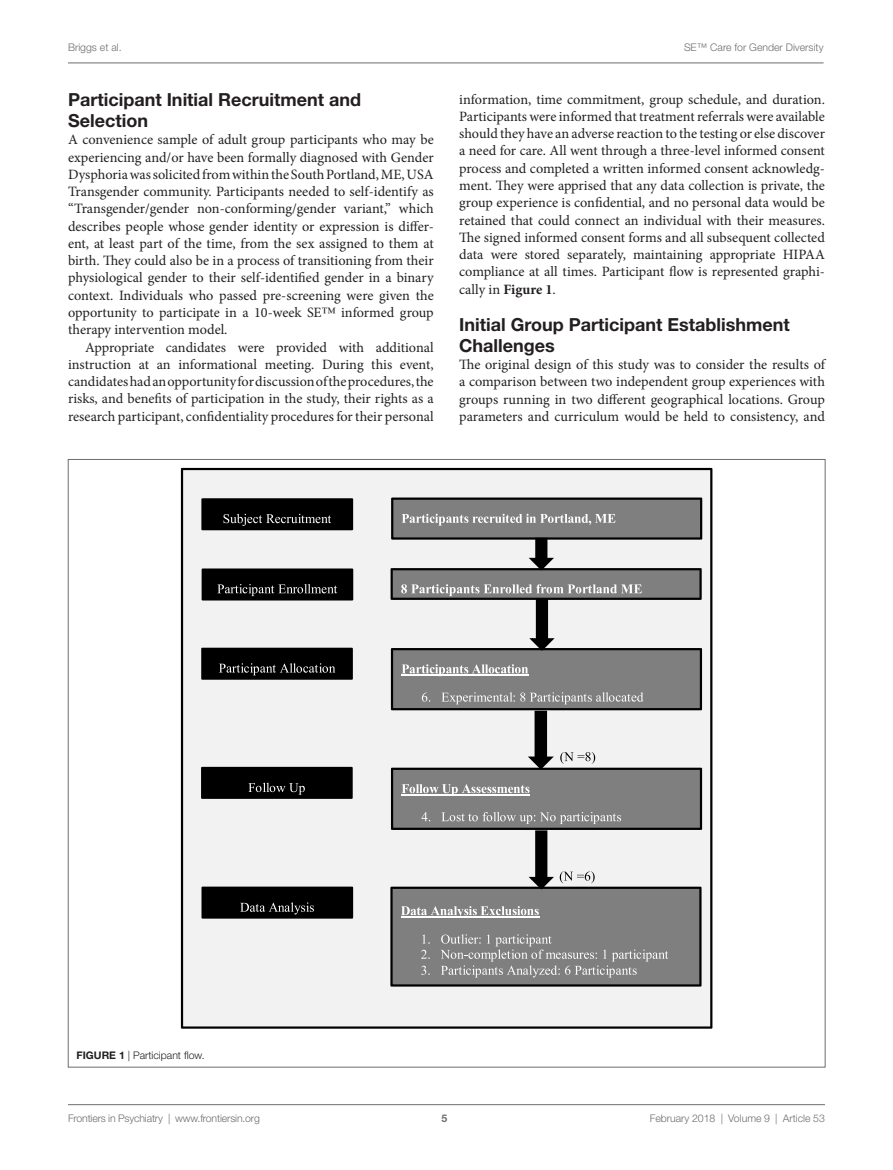
<style>
.page{position:relative;width:893px;height:1170px;background:#fff}
.page>*{position:absolute;margin:0;border:0;box-sizing:border-box;transform-origin:0 0}
.t1{font:700 18px/21px "Helvetica Neue LT Std";color:#231f20}
.t2{font:14.25px/17.2px "Minion Pro";color:#231f20;text-align:justify}
.t3{font:300 10.5px "Helvetica Neue LT Std";color:#6c6d70}
.t4{font:300 10.5px "Helvetica Neue LT Std";color:#231f20}
.t5{font:700 10.5px "Helvetica Neue LT Std";color:#6c6d70}
.s1{font-family:"STIX General"}
.s2{font-weight:700}
</style>
<div class="page">
<div style="left:181px;top:468px;width:531px;height:560px;background:#f2f2f2"></div>
<svg style="left:201px;top:498px;width:152px;height:32px;background:#101010"></svg>
<svg style="left:201px;top:766px;width:152px;height:32px;background:#0d0d0d"></svg>
<svg style="left:201px;top:886px;width:152px;height:32px;background:#0e0e0e"></svg>
<svg style="left:202px;top:568px;width:151px;height:32px;background:#121212"></svg>
<svg style="left:201px;top:647px;width:152px;height:32px;background:#141414"></svg>
<svg style="left:390px;top:497px;width:312px;height:489px"></svg>
<hr style="left:68px;top:1104px;width:757px;height:1px;background:#6c6d70">
<hr style="left:68px;top:63px;width:755px;height:1px;background:#6c6d70">
<p class="t3" style="left:68px;top:41px;width:55px">Briggs et al.</p>
<p class="t3" style="left:684px;top:41px;width:141px">SE™ Care for Gender Diversity</p>
<p class="t1" style="left:68px;top:89px;width:295px">Participant Initial Recruitment and<br>Selection</p>
<p class="t2" style="left:68px;top:131px;width:367px">A convenience sample of adult group participants who may be experiencing and/or have been formally diagnosed with Gender Dysphoria was solicited from within the South Portland, ME, USA Transgender community. Participants needed to self-identify as “Transgender/gender non-conforming/gender variant,” which describes people whose gender identity or expression is differ&shy;ent, at least part of the time, from the sex assigned to them at birth. They could also be in a process of transitioning from their physiological gender to their self-identified gender in a binary context. Individuals who passed pre-screening were given the opportunity to participate in a 10-week SE<span class="s1">™</span> informed group therapy intervention model.</p>
<p class="t2" style="left:68px;top:338px;width:367px;text-indent:17px">Appropriate candidates were provided with additional instruction at an informational meeting. During this event, candidates had an opportunity for discussion of the procedures, the risks, and benefits of participation in the study, their rights as a research participant, confidentiality procedures for their personal</p>
<p class="t2" style="left:459px;top:90px;width:367px">information, time commitment, group schedule, and duration.<br>Participants were informed that treatment referrals were available should they have an adverse reaction to the testing or else discover a need for care. All went through a three-level informed consent process and completed a written informed consent acknowledg&shy;ment. They were apprised that any data collection is private, the group experience is confidential, and no personal data would be retained that could connect an individual with their measures.<br>The signed informed consent forms and all subsequent collected data were stored separately, maintaining appropriate HIPAA compliance at all times. Participant flow is represented graphi&shy;cally in <span class="s2">Figure 1</span>.</p>
<p class="t1" style="left:459px;top:313px;width:332px">Initial Group Participant Establishment<br>Challenges</p>
<p class="t2" style="left:459px;top:356px;width:367px">The original design of this study was to consider the results of a comparison between two independent group experiences with groups running in two different geographical locations. Group parameters and curriculum would be held to consistency, and</p>
<p class="t4" style="left:77px;top:1048px;width:129px"><span class="s2">Figure 1</span> | Participant flow.</p>
<p class="t3" style="left:68px;top:1111px;width:193px">Frontiers in Psychiatry | www.frontiersin.org</p>
<p class="t3" style="left:650px;top:1111px;width:177px">February 2018 | Volume 9 | Article 53</p>
<p class="t5" style="left:441px;top:1111px;width:7px">5</p>
</div>
